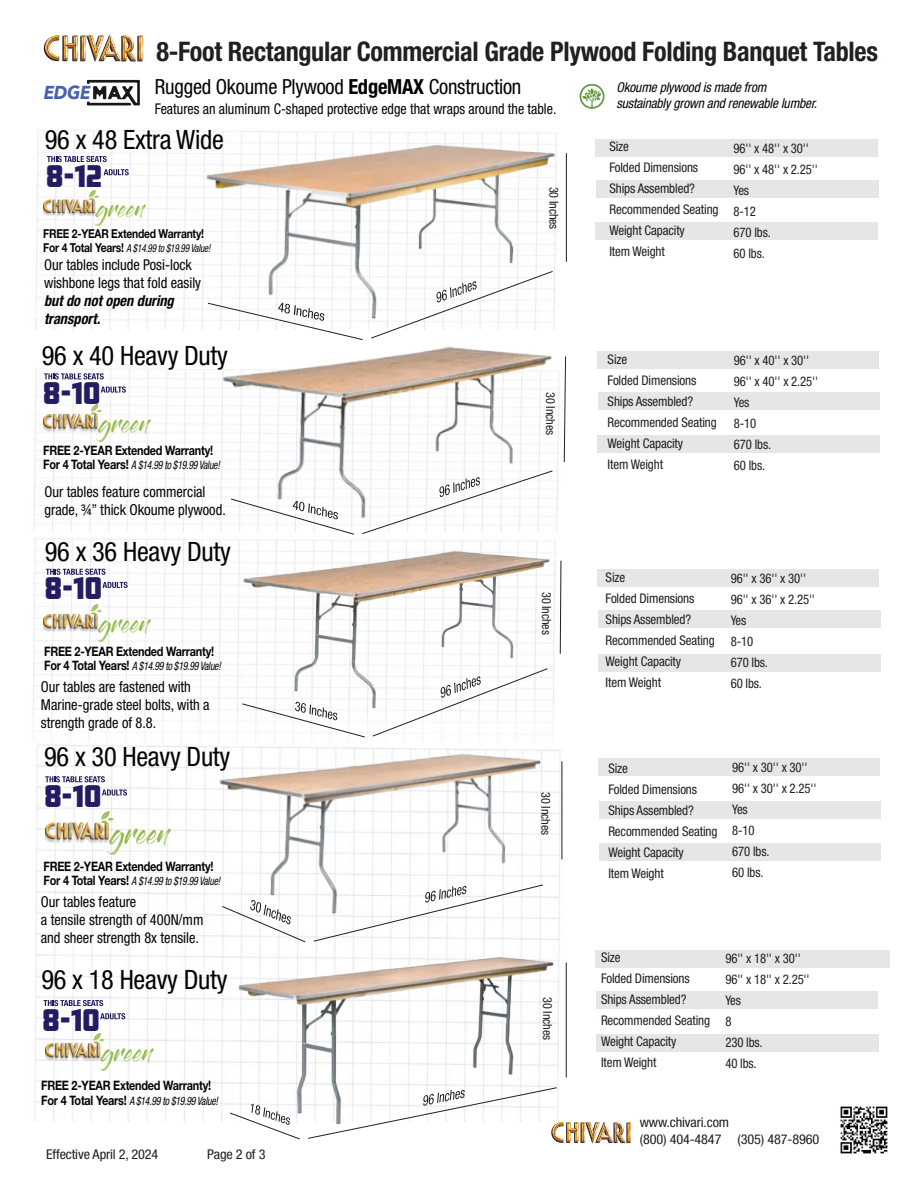
<style>
.page{position:relative;width:918px;height:1188px;background:#fff}
.page>*{position:absolute;margin:0;border:0;box-sizing:border-box;transform-origin:0 0}
.t1{font:900 27.3px "Amboy";color:#221d62}
.t2{font:700 condensed 27px "Helvetica Neue LT Std";letter-spacing:-.01em;color:#231f20}
.t3{font:condensed 26.7px "Helvetica Neue LT Std";letter-spacing:-.01em;color:#040503}
.t4{font:condensed 20.85px "Helvetica Neue LT Std";letter-spacing:-.01em;color:#040503}
.t5{font:italic 700 18.6px "Avenir Next";color:#4662ad;scale:.95 1}
.t6{font:condensed 15px/18px "Helvetica Neue LT Std";color:#040503;scale:.96 1}
.t7{font:italic 700 condensed 15px/18px "Helvetica Neue LT Std";color:#040503;scale:.96 1}
.t8{font:condensed 14.7px "Helvetica Neue LT Std";color:#040503;scale:.95 1}
.t9{font:italic condensed 13.65px/16.5px "Helvetica Neue LT Std";letter-spacing:-.01em;color:#040503}
.t10{font:condensed 13.5px/16.5px "Helvetica Neue LT Std";letter-spacing:-.01em;color:#231f20;scale:1.06 1}
.t11{font:condensed 13.35px/21px "Helvetica Neue LT Std";letter-spacing:-.01em;color:#231f20}
.t12{font:condensed 13.35px/21px "Helvetica Neue LT Std";letter-spacing:-.01em;color:#231f20;scale:.96 1}
.t13{font:700 13.05px "Helvetica Neue LT Std";letter-spacing:-.02em;color:#050504;scale:.84 1}
.t14{font:condensed 12.45px "Helvetica Neue LT Std";letter-spacing:-.01em;color:#231f20}
.t15{font:700 12.3px "Helvetica Neue LT Std";letter-spacing:-.02em;color:#050504;scale:.84 1}
.t16{font:italic condensed 11.55px "Helvetica Neue LT Std";letter-spacing:-.02em;color:#050504;scale:.84 1}
.t17{font:italic condensed 10.95px "Helvetica Neue LT Std";letter-spacing:-.02em;color:#050504;scale:.84 1}
.s1{font-weight:700}
.s2{font-weight:700;font-style:normal;font-stretch:normal;font-size:12.3px}
.s3{font-weight:700;font-style:normal;font-stretch:normal;font-size:13.05px}
.s4{font-size:15.15px}
</style>
<div class="page">
<img style="left:33px;top:538px;width:527px;height:181px">
<img style="left:33px;top:719px;width:534px;height:402px">
<img style="left:218px;top:752px;width:325px;height:164px">
<img style="left:33px;top:368px;width:531px;height:164px">
<img style="left:224px;top:347px;width:328px;height:170px">
<div style="left:595px;top:139px;width:283px;height:18px;background:#e6e6e6"></div>
<div style="left:596px;top:180px;width:282px;height:18px;background:#e6e6e6"></div>
<div style="left:596px;top:222px;width:282px;height:18px;background:#e6e6e6"></div>
<div style="left:597px;top:569px;width:282px;height:18px;background:#e6e6e6"></div>
<div style="left:598px;top:610px;width:282px;height:18px;background:#e6e6e6"></div>
<div style="left:598px;top:654px;width:282px;height:18px;background:#e6e6e6"></div>
<div style="left:598px;top:758px;width:282px;height:18px;background:#e6e6e6"></div>
<div style="left:599px;top:801px;width:282px;height:17px;background:#e6e6e6"></div>
<div style="left:599px;top:843px;width:282px;height:17px;background:#e6e6e6"></div>
<div style="left:596px;top:950px;width:294px;height:18px;background:#e6e6e6"></div>
<div style="left:596px;top:991px;width:282px;height:18px;background:#e6e6e6"></div>
<div style="left:596px;top:1034px;width:282px;height:18px;background:#e6e6e6"></div>
<div style="left:597px;top:351px;width:282px;height:18px;background:#e6e6e6"></div>
<div style="left:598px;top:392px;width:282px;height:18px;background:#e6e6e6"></div>
<div style="left:598px;top:435px;width:282px;height:17px;background:#e6e6e6"></div>
<img style="left:35px;top:130px;width:531px;height:199px">
<img style="left:239px;top:956px;width:314px;height:165px">
<img style="left:242px;top:551px;width:308px;height:158px">
<img style="left:206px;top:143px;width:351px;height:179px">
<hr style="left:566px;top:153px;width:1px;height:109px;background:#231f20">
<svg style="left:371px;top:271px;width:182px;height:68px"></svg>
<svg style="left:207px;top:303px;width:156px;height:37px"></svg>
<svg style="left:564px;top:356px;width:2px;height:106px"></svg>
<svg style="left:362px;top:470px;width:191px;height:64px"></svg>
<svg style="left:231px;top:498px;width:123px;height:37px"></svg>
<svg style="left:560px;top:560px;width:2px;height:94px"></svg>
<svg style="left:372px;top:668px;width:176px;height:69px"></svg>
<svg style="left:242px;top:701px;width:123px;height:37px"></svg>
<hr style="left:562px;top:761px;width:1px;height:98px;background:#231f20">
<svg style="left:313px;top:884px;width:230px;height:58px"></svg>
<hr style="left:566px;top:963px;width:1px;height:115px;background:#231f20">
<svg style="left:308px;top:1087px;width:323px;height:57px"></svg>
<svg style="left:229px;top:1104px;width:71px;height:36px"></svg>
<img style="left:44px;top:190px;width:101px;height:35px">
<img style="left:44px;top:405px;width:107px;height:37px">
<img style="left:43px;top:605px;width:107px;height:37px">
<img style="left:45px;top:811px;width:126px;height:43px">
<img style="left:46px;top:1034px;width:107px;height:37px">
<svg style="left:87px;top:80px;width:53px;height:25px"></svg>
<svg style="left:580px;top:84px;width:24px;height:25px"></svg>
<img style="left:840px;top:1106px;width:48px;height:48px">
<svg style="left:222px;top:900px;width:84px;height:43px"></svg>
<img style="left:44px;top:34px;width:99px;height:28px">
<svg style="left:47px;top:156px;width:60px;height:6px"></svg>
<svg style="left:104px;top:169px;width:25px;height:6px"></svg>
<svg style="left:44px;top:373px;width:60px;height:6px"></svg>
<svg style="left:101px;top:386px;width:25px;height:7px"></svg>
<svg style="left:46px;top:569px;width:60px;height:6px"></svg>
<svg style="left:102px;top:582px;width:26px;height:6px"></svg>
<svg style="left:44px;top:1000px;width:59px;height:6px"></svg>
<svg style="left:100px;top:1013px;width:25px;height:6px"></svg>
<svg style="left:45px;top:776px;width:60px;height:6px"></svg>
<svg style="left:102px;top:789px;width:25px;height:7px"></svg>
<h2 class="t2" style="left:156px;top:41px;width:723px">8-Foot Rectangular Commercial Grade Plywood Folding Banquet Tables</h2>
<h3 class="t4" style="left:155px;top:78px;width:368px">Rugged Okoume Plywood <span class="s1">EdgeMAX</span> Construction</h3>
<p class="t8" style="left:155px;top:103px;width:424px">Features an aluminum C-shaped protective edge that wraps around the table.</p>
<h3 class="t5" style="left:44px;top:82px;width:51px">EDGE</h3>
<p class="t9" style="left:616px;top:80px;width:202px">Okoume plywood is made from sustainably grown and renewable lumber.</p>
<h3 class="t3" style="left:45px;top:130px;width:180px">96 x 48 Extra Wide</h3>
<h1 class="t1" style="left:46px;top:161px;width:57px">8-12</h1>
<p class="t15" style="left:43px;top:229px;width:193px">FREE 2-YEAR Extended Warranty!</p>
<p class="t17" style="left:43px;top:243px;width:200px"><span class="s2">For 4 Total Years!</span> A $14.99 to $19.99 Value!</p>
<p class="t6" style="left:44px;top:257px;width:165px">Our tables include Posi-lock wishbone legs that fold easily</p>
<p class="t7" style="left:44px;top:293px;width:137px">but do not open during transport.</p>
<h3 class="t3" style="left:42px;top:345px;width:188px">96 x 40 Heavy Duty</h3>
<h1 class="t1" style="left:43px;top:379px;width:59px">8-10</h1>
<p class="t13" style="left:43px;top:446px;width:204px">FREE 2-YEAR Extended Warranty!</p>
<p class="t16" style="left:43px;top:461px;width:212px"><span class="s3">For 4 Total Years!</span> A $14.99 to $19.99 Value!</p>
<p class="t6" style="left:44px;top:484px;width:190px">Our tables feature commercial grade, ¾” thick <span class="s4">Okoume</span> plywood.</p>
<h3 class="t3" style="left:45px;top:542px;width:188px">96 x 36 Heavy Duty</h3>
<h1 class="t1" style="left:45px;top:574px;width:59px">8-10</h1>
<p class="t13" style="left:44px;top:646px;width:204px">FREE 2-YEAR Extended Warranty!</p>
<p class="t16" style="left:44px;top:661px;width:212px"><span class="s3">For 4 Total Years!</span> A $14.99 to $19.99 Value!</p>
<p class="t6" style="left:41px;top:678px;width:177px">Our tables are fastened with<br>Marine-grade steel bolts, with a strength grade of 8.8.</p>
<h3 class="t3" style="left:44px;top:747px;width:188px">96 x 30 Heavy Duty</h3>
<h1 class="t1" style="left:44px;top:781px;width:59px">8-10</h1>
<p class="t13" style="left:44px;top:862px;width:204px">FREE 2-YEAR Extended Warranty!</p>
<p class="t16" style="left:44px;top:877px;width:212px"><span class="s3">For 4 Total Years!</span> A $14.99 to $19.99 Value!</p>
<p class="t6" style="left:41px;top:894px;width:171px">Our tables feature<br>a tensile strength of 400N/mm and sheer strength 8x tensile.</p>
<h3 class="t3" style="left:41px;top:969px;width:188px">96 x 18 Heavy Duty</h3>
<h1 class="t1" style="left:43px;top:1005px;width:59px">8-10</h1>
<p class="t13" style="left:41px;top:1081px;width:204px">FREE 2-YEAR Extended Warranty!</p>
<p class="t16" style="left:41px;top:1096px;width:212px"><span class="s3">For 4 Total Years!</span> A $14.99 to $19.99 Value!</p>
<p class="t10" style="left:46px;top:1147px;width:107px">Effective April 2, 2024</p>
<p class="t10" style="left:207px;top:1147px;width:57px">Page 2 of 3</p>
<p class="t14" style="left:559px;top:187px;width:44px;rotate:90deg">30 Inches</p>
<p class="t14" style="left:555px;top:392px;width:44px;rotate:90deg">30 Inches</p>
<p class="t14" style="left:551px;top:592px;width:44px;rotate:90deg">30 Inches</p>
<p class="t14" style="left:551px;top:792px;width:44px;rotate:90deg">30 Inches</p>
<p class="t14" style="left:552px;top:997px;width:44px;rotate:90deg">30 Inches</p>
<p class="t11" style="left:609px;top:137px;width:111px">Size<br>Folded Dimensions<br>Ships Assembled?<br>Recommended Seating<br>Weight Capacity<br>Item Weight</p>
<p class="t12" style="left:734px;top:139px;width:89px">96'' x 48'' x 30''<br>96'' x 48'' x 2.25''<br>Yes<br>8-12<br>670 lbs.<br>60 lbs.</p>
<p class="t11" style="left:608px;top:350px;width:111px">Size<br>Folded Dimensions<br>Ships Assembled?<br>Recommended Seating<br>Weight Capacity<br>Item Weight</p>
<p class="t12" style="left:734px;top:351px;width:89px">96'' x 40'' x 30''<br>96'' x 40'' x 2.25''<br>Yes<br>8-10<br>670 lbs.<br>60 lbs.</p>
<p class="t11" style="left:606px;top:568px;width:111px">Size<br>Folded Dimensions<br>Ships Assembled?<br>Recommended Seating<br>Weight Capacity<br>Item Weight</p>
<p class="t12" style="left:731px;top:569px;width:89px">96'' x 36'' x 30''<br>96'' x 36'' x 2.25''<br>Yes<br>8-10<br>670 lbs.<br>60 lbs.</p>
<p class="t11" style="left:608px;top:759px;width:111px">Size<br>Folded Dimensions<br>Ships Assembled?<br>Recommended Seating<br>Weight Capacity<br>Item Weight</p>
<p class="t12" style="left:732px;top:758px;width:89px">96'' x 30'' x 30''<br>96'' x 30'' x 2.25''<br>Yes<br>8-10<br>670 lbs.<br>60 lbs.</p>
<p class="t11" style="left:601px;top:948px;width:111px">Size<br>Folded Dimensions<br>Ships Assembled?<br>Recommended Seating<br>Weight Capacity<br>Item Weight</p>
<p class="t12" style="left:725px;top:949px;width:89px">96'' x 18'' x 30''<br>96'' x 18'' x 2.25''<br>Yes<br>8<br>230 lbs.<br>40 lbs.</p>
<p class="t10" style="left:640px;top:1115px;width:171px">www.chivari.com<br>(800) 404-4847 (305) 487-8960</p>
</div>
